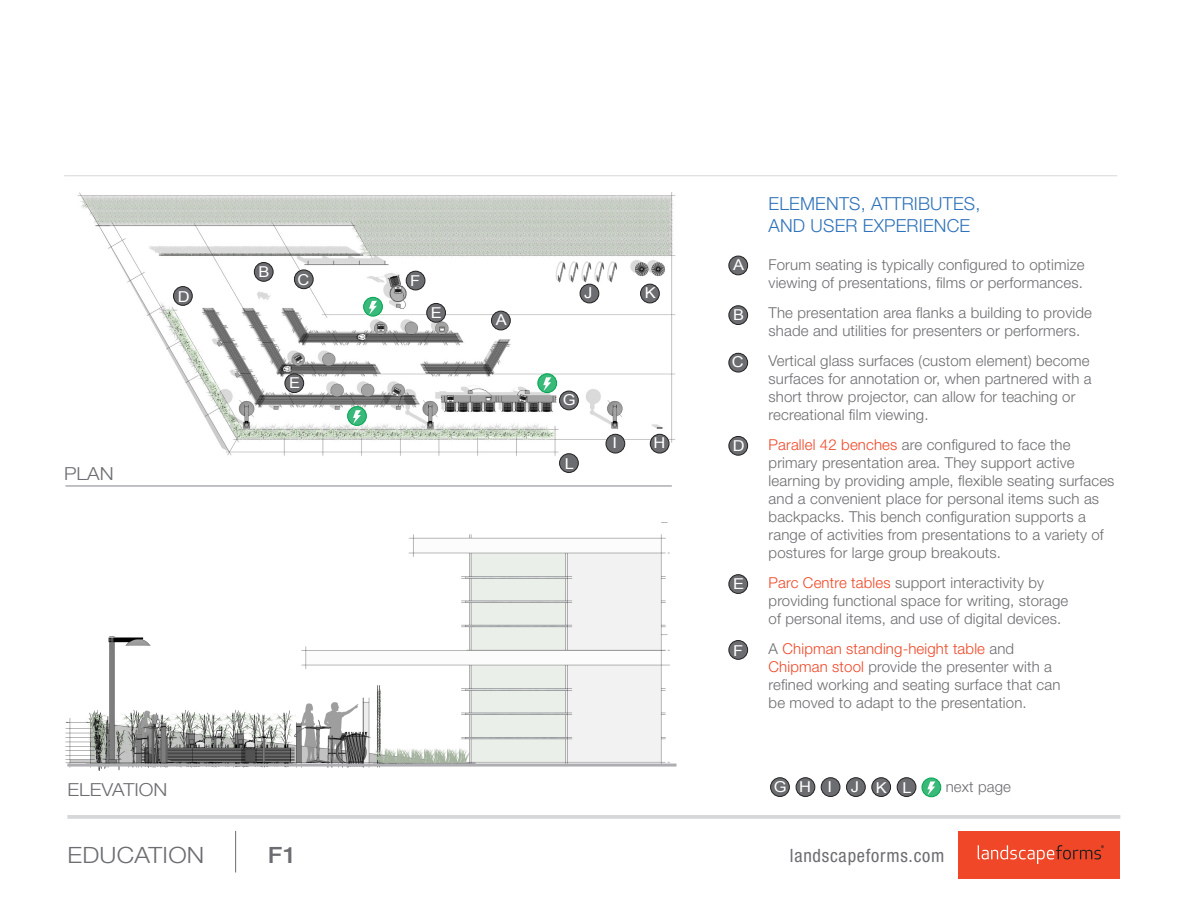
<style>
.page{position:relative;width:1188px;height:918px;background:#fff}
.page>*{position:absolute;margin:0;border:0;box-sizing:border-box;transform-origin:0 0}
.t1{font:300 22.5px "Helvetica Neue LT Std";letter-spacing:.01em;color:#6c6d70;scale:1.1 1}
.t2{font:500 22.5px "Helvetica Neue LT Std";color:#6c6d70;scale:1.1 1}
.housekeeping{font:condensed 18.3px "Helvetica Neue";letter-spacing:.04em;color:#6c6d70}
.t3{font:300 18px/21.6px "Helvetica Neue LT Std";letter-spacing:.01em;color:#3073ba}
.t4{font:300 18px "Helvetica Neue LT Std";color:#6c6d70;scale:1.1 1}
.t5{font:300 15px/18px "Helvetica Neue LT Std";letter-spacing:.01em;color:#6c6d70}
.t6{font:15px "Arial";color:#fff;scale:1.1 1}
.s1{color:#ef4727}
</style>
<div class="page">
<img style="left:64px;top:175px;width:693px;height:298px">
<div style="left:492px;top:311px;width:18px;height:19px;background:#6c6d70;border-radius:50%"></div>
<div style="left:491px;top:311px;width:19px;height:19px;border:1px solid #231f20;border-radius:50%"></div>
<div style="left:641px;top:284px;width:18px;height:19px;background:#6c6d70;border-radius:50%"></div>
<div style="left:640px;top:284px;width:19px;height:19px;border:1px solid #231f20;border-radius:50%"></div>
<div style="left:560px;top:391px;width:18px;height:19px;background:#6c6d70;border-radius:50%"></div>
<div style="left:559px;top:391px;width:19px;height:19px;border:1px solid #231f20;border-radius:50%"></div>
<div style="left:580px;top:284px;width:19px;height:19px;background:#6c6d70;border-radius:50%"></div>
<div style="left:580px;top:284px;width:19px;height:19px;border:1px solid #231f20;border-radius:50%"></div>
<div style="left:174px;top:287px;width:18px;height:18px;background:#6c6d70;border-radius:50%"></div>
<div style="left:173px;top:286px;width:19px;height:19px;border:1px solid #231f20;border-radius:50%"></div>
<div style="left:254px;top:263px;width:19px;height:18px;background:#6c6d70;border-radius:50%"></div>
<div style="left:254px;top:262px;width:19px;height:19px;border:1px solid #231f20;border-radius:50%"></div>
<div style="left:294px;top:270px;width:19px;height:19px;background:#6c6d70;border-radius:50%"></div>
<div style="left:294px;top:270px;width:19px;height:19px;border:1px solid #231f20;border-radius:50%"></div>
<div style="left:406px;top:271px;width:19px;height:19px;background:#6c6d70;border-radius:50%"></div>
<div style="left:406px;top:271px;width:19px;height:19px;border:1px solid #231f20;border-radius:50%"></div>
<div style="left:427px;top:303px;width:18px;height:19px;background:#6c6d70;border-radius:50%"></div>
<div style="left:427px;top:303px;width:19px;height:19px;border:1px solid #231f20;border-radius:50%"></div>
<div style="left:285px;top:374px;width:19px;height:19px;background:#6c6d70;border-radius:50%"></div>
<div style="left:285px;top:374px;width:19px;height:19px;border:1px solid #231f20;border-radius:50%"></div>
<div style="left:538px;top:374px;width:19px;height:19px;background:#39b97a;border-radius:50%"></div>
<div style="left:538px;top:374px;width:19px;height:19px;border:1px solid #00a54f;border-radius:50%"></div>
<svg style="left:543px;top:377px;width:8px;height:14px"></svg>
<div style="left:364px;top:297px;width:18px;height:19px;background:#39b97a;border-radius:50%"></div>
<div style="left:364px;top:297px;width:19px;height:19px;border:1px solid #00a54f;border-radius:50%"></div>
<svg style="left:369px;top:301px;width:8px;height:14px"></svg>
<div style="left:348px;top:407px;width:18px;height:18px;background:#39b97a;border-radius:50%"></div>
<div style="left:347px;top:407px;width:19px;height:19px;border:1px solid #00a54f;border-radius:50%"></div>
<svg style="left:353px;top:410px;width:8px;height:14px"></svg>
<hr style="left:66px;top:486px;width:606px;height:1px;background:#adadb2">
<div style="left:650px;top:434px;width:19px;height:19px;background:#6c6d70;border-radius:50%"></div>
<div style="left:650px;top:434px;width:19px;height:19px;border:1px solid #231f20;border-radius:50%"></div>
<div style="left:606px;top:434px;width:19px;height:19px;background:#6c6d70;border-radius:50%"></div>
<div style="left:606px;top:434px;width:19px;height:19px;border:1px solid #231f20;border-radius:50%"></div>
<hr style="left:64px;top:176px;width:1053px;height:1px;background:#d6d7d9">
<div style="left:560px;top:454px;width:18px;height:18px;background:#6c6d70;border-radius:50%"></div>
<div style="left:559px;top:454px;width:19px;height:19px;border:1px solid #231f20;border-radius:50%"></div>
<hr style="left:67px;top:815px;width:1053px;height:4px;background:#d6d7d9">
<hr style="left:235px;top:831px;width:1px;height:42px;background:#6c6d70">
<div style="left:958px;top:831px;width:162px;height:47px;background:#ef4727"></div>
<svg style="left:978px;top:845px;width:126px;height:19px"></svg>
<img style="left:65px;top:522px;width:612px;height:249px">
<hr style="left:67px;top:764px;width:610px;height:3px;background:#adadb2">
<div style="left:729px;top:256px;width:19px;height:19px;background:#6c6d70;border-radius:50%"></div>
<div style="left:729px;top:256px;width:19px;height:19px;border:1px solid #231f20;border-radius:50%"></div>
<div style="left:729px;top:306px;width:19px;height:19px;background:#6c6d70;border-radius:50%"></div>
<div style="left:729px;top:306px;width:19px;height:19px;border:1px solid #231f20;border-radius:50%"></div>
<div style="left:729px;top:641px;width:19px;height:18px;background:#6c6d70;border-radius:50%"></div>
<div style="left:729px;top:640px;width:19px;height:19px;border:1px solid #231f20;border-radius:50%"></div>
<div style="left:729px;top:353px;width:19px;height:19px;background:#6c6d70;border-radius:50%"></div>
<div style="left:729px;top:353px;width:19px;height:19px;border:1px solid #231f20;border-radius:50%"></div>
<div style="left:729px;top:575px;width:19px;height:18px;background:#6c6d70;border-radius:50%"></div>
<div style="left:729px;top:575px;width:19px;height:19px;border:1px solid #231f20;border-radius:50%"></div>
<div style="left:729px;top:436px;width:19px;height:19px;background:#6c6d70;border-radius:50%"></div>
<div style="left:729px;top:436px;width:19px;height:19px;border:1px solid #231f20;border-radius:50%"></div>
<div style="left:771px;top:778px;width:18px;height:18px;background:#6c6d70;border-radius:50%"></div>
<div style="left:770px;top:778px;width:19px;height:19px;border:1px solid #231f20;border-radius:50%"></div>
<div style="left:796px;top:778px;width:19px;height:18px;background:#6c6d70;border-radius:50%"></div>
<div style="left:796px;top:778px;width:19px;height:19px;border:1px solid #231f20;border-radius:50%"></div>
<div style="left:821px;top:778px;width:19px;height:18px;background:#6c6d70;border-radius:50%"></div>
<div style="left:821px;top:778px;width:19px;height:19px;border:1px solid #231f20;border-radius:50%"></div>
<div style="left:847px;top:778px;width:18px;height:18px;background:#6c6d70;border-radius:50%"></div>
<div style="left:846px;top:778px;width:19px;height:19px;border:1px solid #231f20;border-radius:50%"></div>
<div style="left:872px;top:778px;width:19px;height:18px;background:#6c6d70;border-radius:50%"></div>
<div style="left:872px;top:778px;width:19px;height:19px;border:1px solid #231f20;border-radius:50%"></div>
<div style="left:897px;top:778px;width:19px;height:18px;background:#6c6d70;border-radius:50%"></div>
<div style="left:897px;top:778px;width:19px;height:19px;border:1px solid #231f20;border-radius:50%"></div>
<svg style="left:922px;top:778px;width:19px;height:19px"></svg>
<div style="left:922px;top:778px;width:19px;height:19px;border:1px solid #00a54f;border-radius:50%"></div>
<svg style="left:927px;top:782px;width:8px;height:13px"></svg>
<p class="t4" style="left:64px;top:462px;width:47px">PLAN</p>
<p class="t6" style="left:259px;top:262px;width:12px">B</p>
<p class="t6" style="left:297px;top:270px;width:12px">C</p>
<p class="t6" style="left:410px;top:271px;width:11px">F</p>
<p class="t6" style="left:178px;top:287px;width:12px">D</p>
<p class="t6" style="left:584px;top:283px;width:9px">J</p>
<p class="t6" style="left:289px;top:373px;width:12px">E</p>
<p class="t6" style="left:431px;top:303px;width:12px">E</p>
<p class="t6" style="left:496px;top:310px;width:12px">A</p>
<p class="t6" style="left:563px;top:390px;width:13px">G</p>
<p class="t6" style="left:565px;top:454px;width:10px">L</p>
<p class="t6" style="left:645px;top:283px;width:12px">K</p>
<p class="t6" style="left:612px;top:433px;width:6px">I</p>
<p class="t6" style="left:653px;top:433px;width:12px">H</p>
<p class="t4" style="left:68px;top:779px;width:92px">ELEVATION</p>
<p class="t6" style="left:733px;top:255px;width:12px">A</p>
<p class="t6" style="left:733px;top:305px;width:12px">B</p>
<p class="t6" style="left:732px;top:352px;width:12px">C</p>
<p class="t6" style="left:733px;top:436px;width:12px">D</p>
<p class="t6" style="left:733px;top:574px;width:12px">E</p>
<p class="t6" style="left:733px;top:641px;width:11px">F</p>
<p class="t3" style="left:769px;top:193px;width:213px">ELEMENTS, ATTRIBUTES,<br>AND USER EXPERIENCE</p>
<p class="t5" style="left:769px;top:255px;width:317px">Forum seating is typically configured to optimize viewing of presentations, films or performances.</p>
<p class="t5" style="left:769px;top:303px;width:325px">The presentation area flanks a building to provide shade and utilities for presenters or performers.</p>
<p class="t5" style="left:769px;top:351px;width:325px">Vertical glass surfaces (custom element) become surfaces for annotation or, when partnered with a short throw projector, can allow for teaching or recreational film viewing.</p>
<p class="t5" style="left:769px;top:435px;width:347px"><span class="s1">Parallel 42 benches</span> are configured to face the primary presentation area. They support active learning by providing ample, flexible seating surfaces and a convenient place for personal items such as backpacks. This bench configuration supports a range of activities from presentations to a variety of postures for large group breakouts.</p>
<p class="t5" style="left:769px;top:573px;width:301px"><span class="s1">Parc Centre tables</span> support interactivity by providing functional space for writing, storage of personal items, and use of digital devices.</p>
<p class="t5" style="left:769px;top:639px;width:293px">A <span class="s1">Chipman standing-height table</span> and <span class="s1">Chipman stool</span> provide the presenter with a refined working and seating surface that can be moved to adapt to the presentation.</p>
<p class="t6" style="left:774px;top:777px;width:13px">G</p>
<p class="t6" style="left:799px;top:777px;width:12px">H</p>
<p class="t6" style="left:828px;top:777px;width:6px">I</p>
<p class="t6" style="left:851px;top:777px;width:9px">J</p>
<p class="t6" style="left:876px;top:778px;width:12px">K</p>
<p class="t6" style="left:902px;top:778px;width:10px">L</p>
<p class="t5" style="left:946px;top:777px;width:67px">next page</p>
<p class="t1" style="left:68px;top:841px;width:126px">EDUCATION</p>
<p class="t2" style="left:268px;top:841px;width:28px">F1</p>
<p class="housekeeping" style="left:790px;top:845px;width:156px">landscapeforms.com</p>
</div>
